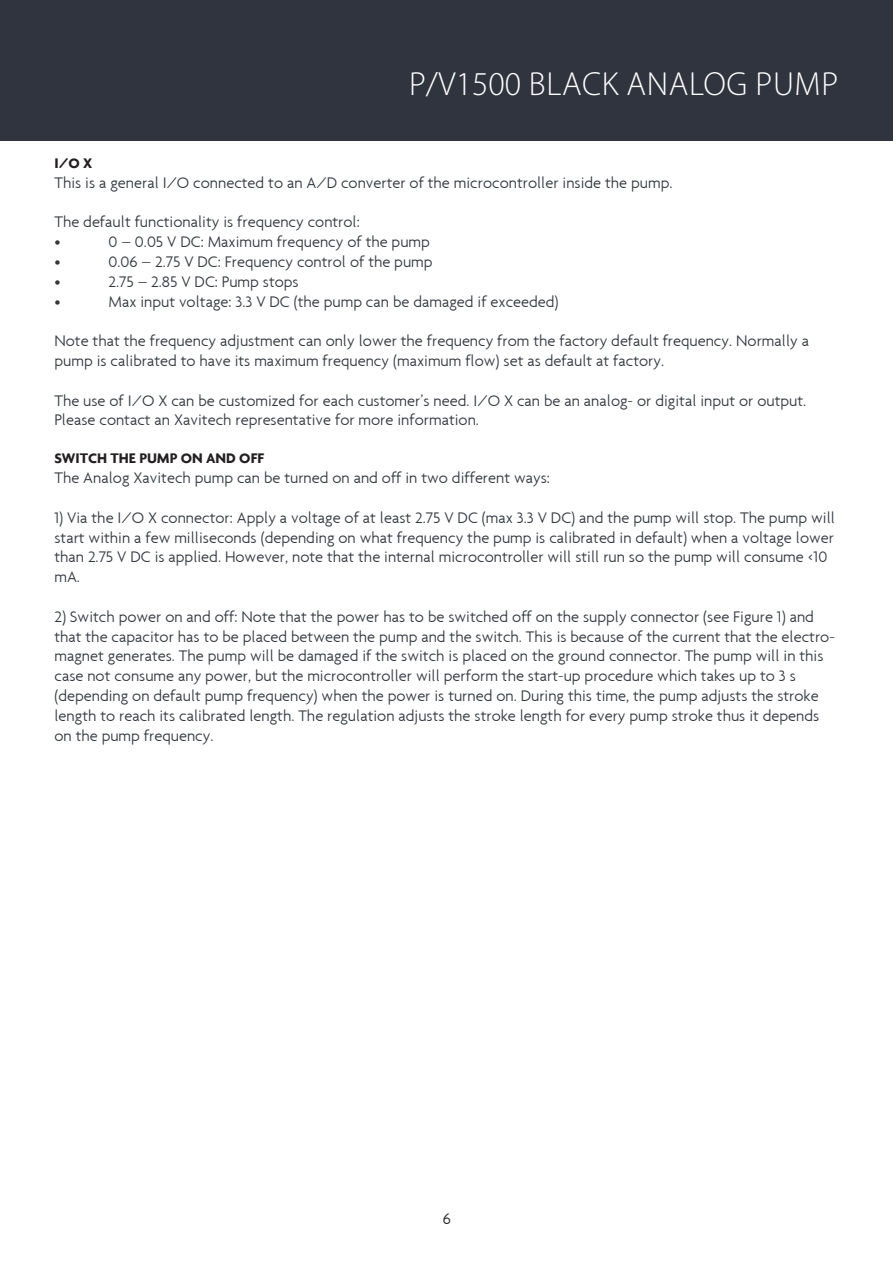
<style>
.page{position:relative;width:893px;height:1263px;background:#fff}
.page>*{position:absolute;margin:0;border:0;box-sizing:border-box;transform-origin:0 0}
.t1{font:300 33.45px "Myriad Pro";letter-spacing:.02em;color:#fff}
.Brödtext{font:300 16.5px/19.8px "Agenda";color:#31373f}
.t2{font:300 16.5px "Agenda";color:#231f20}
.Rubrik_3{font:700 15px "Agenda";color:#231f20}
</style>
<div class="page">
<div style="left:0;top:0;width:893px;height:140px;background:#30343e"></div>
<p class="t1" style="left:409px;top:64px;width:431px">P/V1500 BLACK ANALOG PUMP</p>
<p class="Rubrik_3" style="left:54px;top:154px;width:39px">I/O X</p>
<p class="Brödtext" style="left:54px;top:172px;width:619px">This is a general I/O connected to an A/D converter of the microcontroller inside the pump.</p>
<p class="Brödtext" style="left:54px;top:212px;width:307px">The default functionality is frequency control:</p>
<p class="Brödtext" style="left:54px;top:232px;width:8px">•</p>
<p class="Brödtext" style="left:108px;top:232px;width:323px">0 – 0.05 V DC: Maximum frequency of the pump</p>
<p class="Brödtext" style="left:54px;top:252px;width:8px">•</p>
<p class="Brödtext" style="left:108px;top:252px;width:326px">0.06 – 2.75 V DC: Frequency control of the pump</p>
<p class="Brödtext" style="left:54px;top:271px;width:8px">•</p>
<p class="Brödtext" style="left:108px;top:271px;width:192px">2.75 – 2.85 V DC: Pump stops</p>
<p class="Brödtext" style="left:54px;top:291px;width:8px">•</p>
<p class="Brödtext" style="left:108px;top:291px;width:452px">Max input voltage: 3.3 V DC (the pump can be damaged if exceeded)</p>
<p class="Brödtext" style="left:54px;top:331px;width:756px">Note that the frequency adjustment can only lower the frequency from the factory default frequency. Normally a pump is calibrated to have its maximum frequency (maximum flow) set as default at factory.</p>
<p class="Brödtext" style="left:54px;top:390px;width:753px">The use of I/O X can be customized for each customer’s need. I/O X can be an analog- or digital input or output.<br>Please contact an Xavitech representative for more information.</p>
<p class="Rubrik_3" style="left:54px;top:449px;width:211px">SWITCH THE PUMP ON AND OFF</p>
<p class="Brödtext" style="left:54px;top:468px;width:497px">The Analog Xavitech pump can be turned on and off in two different ways:</p>
<p class="Brödtext" style="left:54px;top:507px;width:782px">1) Via the I/O X connector: Apply a voltage of at least 2.75 V DC (max 3.3 V DC) and the pump will stop. The pump will start within a few milliseconds (depending on what frequency the pump is calibrated in default) when a voltage lower than 2.75 V DC is applied. However, note that the internal microcontroller will still run so the pump will consume &lt;10 mA.</p>
<p class="Brödtext" style="left:54px;top:606px;width:782px">2) Switch power on and off: Note that the power has to be switched off on the supply connector (see Figure 1) and that the capacitor has to be placed between the pump and the switch. This is because of the current that the electro&shy;magnet generates. The pump will be damaged if the switch is placed on the ground connector. The pump will in this case not consume any power, but the microcontroller will perform the start-up procedure which takes up to 3 s (depending on default pump frequency) when the power is turned on. During this time, the pump adjusts the stroke length to reach its calibrated length. The regulation adjusts the stroke length for every pump stroke thus it depends on the pump frequency.</p>
<p class="t2" style="left:443px;top:1209px;width:10px">6</p>
</div>
